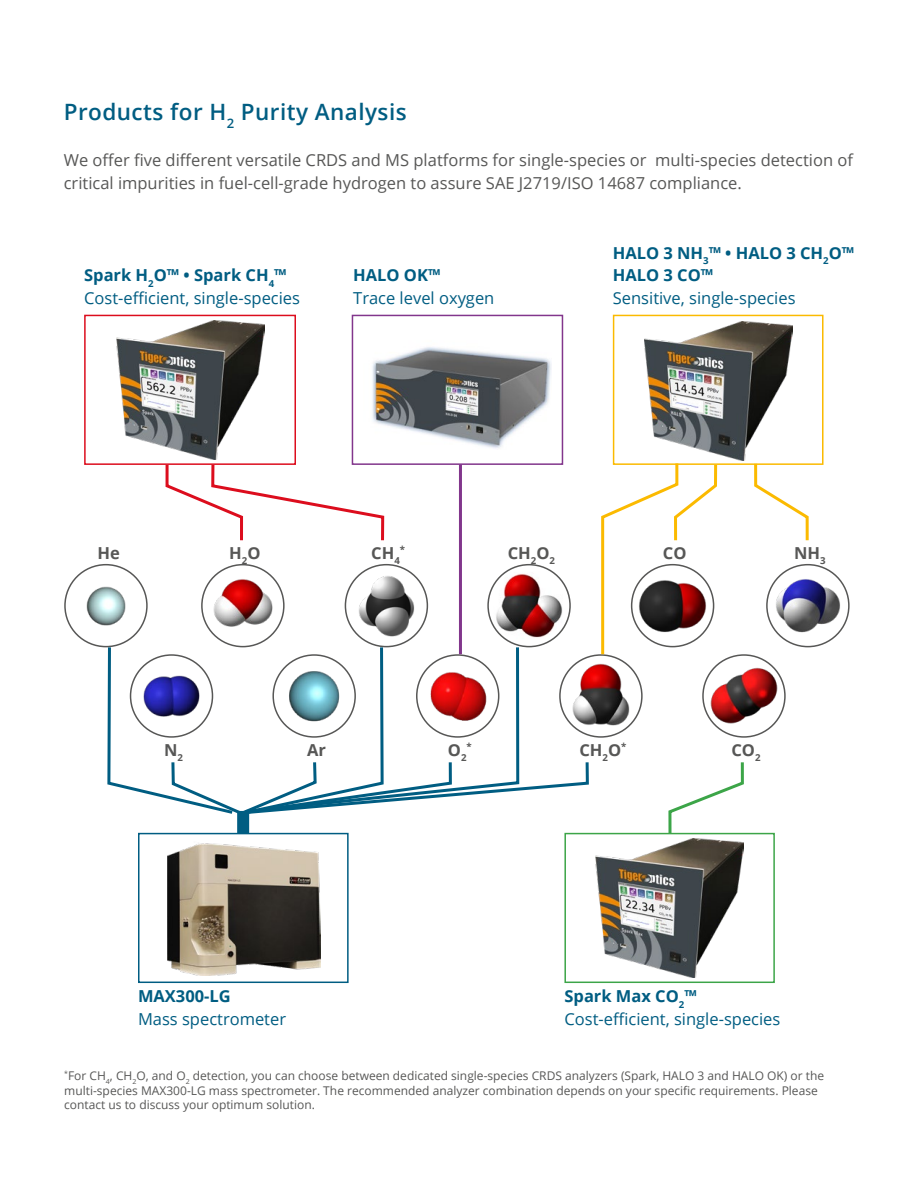
<style>
.page{position:relative;width:918px;height:1188px;background:#fff}
.page>*{position:absolute;margin:0;border:0;box-sizing:border-box;transform-origin:0 0}
.t1{font:600 22.5px "Open Sans";letter-spacing:.02em;color:#005d82}
.t2{font:16.5px/23.1px "Open Sans";color:#575756}
.t3{font:16.5px/22.5px "Open Sans";color:#005d82}
.t4{font:700 16.5px/22.5px "Open Sans";color:#005d82}
.t5{font:700 16.5px "Open Sans";color:#575756}
.t6{font:12px/14.4px "Open Sans";color:#575756}
.t7{font:700 9.6px "Open Sans";color:#575756}
.s1{font-weight:700}
</style>
<div class="page">
<img style="left:65px;top:565px;width:82px;height:82px;border-radius:41px">
<img style="left:824px;top:577px;width:18px;height:57px">
<svg style="left:83px;top:314px;width:741px;height:670px"></svg>
<h1 class="t1" style="left:64px;top:96px;width:344px">Products for H<sub>2</sub> Purity Analysis</h1>
<h2 class="t2" style="left:64px;top:148px;width:791px">We offer five different versatile CRDS and MS platforms for single-species or multi-species detection of critical impurities in fuel-cell-grade hydrogen to assure SAE J2719/ISO 14687 compliance.</h2>
<h2 class="t3" style="left:84px;top:264px;width:217px"><span class="s1">Spark H</span><sub>2</sub><span class="s1">O™ • Spark CH</span><sub>4</sub><span class="s1">™<br></span>Cost-efficient, single-species</h2>
<h2 class="t4" style="left:353px;top:264px;width:89px">HALO OK™</h2>
<h2 class="t3" style="left:353px;top:286px;width:143px">Trace level oxygen</h2>
<h2 class="t4" style="left:613px;top:241px;width:243px">HALO 3 NH<sub>3</sub>™ • HALO 3 CH<sub>2</sub>O™<br>HALO 3 CO™</h2>
<h2 class="t3" style="left:613px;top:286px;width:184px">Sensitive, single-species</h2>
<h2 class="t5" style="left:229px;top:541px;width:14px">H</h2>
<p class="t7" style="left:400px;top:543px;width:7px">*</p>
<h2 class="t5" style="left:97px;top:541px;width:24px">He</h2>
<p class="t7" style="left:242px;top:554px;width:20px">2<sup>O</sup></p>
<h2 class="t5" style="left:371px;top:541px;width:30px">CH<sub>4</sub></h2>
<h2 class="t5" style="left:508px;top:541px;width:49px">CH<sub>2</sub>O<sub>2</sub></h2>
<h2 class="t5" style="left:663px;top:541px;width:25px">CO</h2>
<h2 class="t5" style="left:794px;top:541px;width:33px">NH<sub>3</sub></h2>
<h2 class="t5" style="left:164px;top:738px;width:20px">N<sub>2</sub></h2>
<h2 class="t5" style="left:307px;top:738px;width:20px">Ar</h2>
<h2 class="t5" style="left:448px;top:738px;width:20px">O<sub>2</sub></h2>
<p class="t7" style="left:467px;top:740px;width:7px">*</p>
<h2 class="t5" style="left:579px;top:738px;width:49px">CH<sub>2</sub>O<sup>*</sup></h2>
<h2 class="t5" style="left:731px;top:738px;width:31px">CO<sub>2</sub></h2>
<h2 class="t4" style="left:138px;top:985px;width:94px">MAX300-LG</h2>
<h2 class="t3" style="left:138px;top:1007px;width:150px">Mass spectrometer</h2>
<h2 class="t3" style="left:564px;top:985px;width:217px"><span class="s1">Spark Max CO</span><sub>2</sub><span class="s1">™<br></span>Cost-efficient, single-species</h2>
<p class="t6" style="left:64px;top:1068px;width:762px"><sup>*</sup>For CH<sub>4</sub>, CH<sub>2</sub>O, and O<sub>2</sub> detection, you can choose between dedicated single-species CRDS analyzers (Spark, HALO 3 and HALO OK) or the multi-species MAX300-LG mass spectrometer. The recommended analyzer combination depends on your specific requirements. Please contact us to discuss your optimum solution.</p>
</div>
